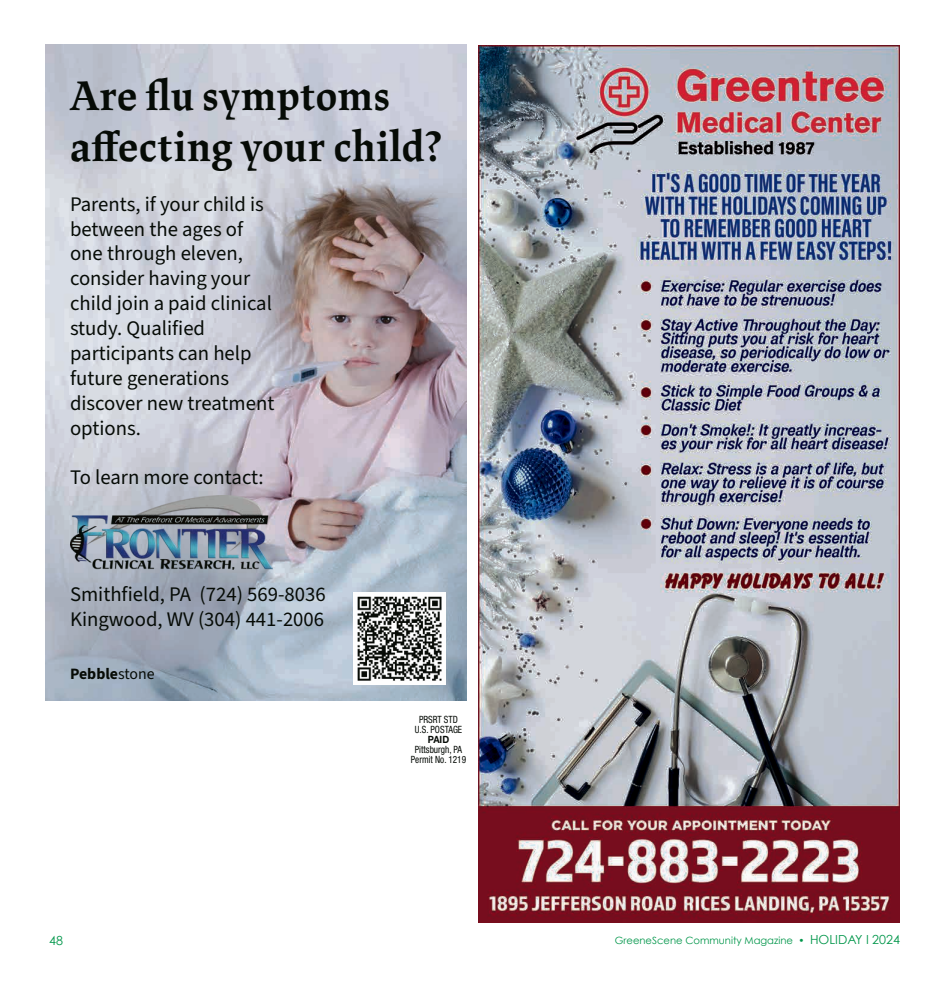
<style>
.page{position:relative;width:945px;height:990px;background:#fff}
.page>*{position:absolute;margin:0;border:0;box-sizing:border-box;transform-origin:0 0}
.t1{font:700 42.5px/51px "Lapture Display";color:#060b06}
.t2{font:20.75px/24.9px "Source Sans 3";color:#060b06}
.t3{font:700 15.88px "Source Sans 3";color:#060b06}
.t4{font:12.5px "Century Gothic";color:#00964a}
.t5{font:condensed 10px/10px "Helvetica Neue";color:#060b06;text-align:center;scale:.92 1}
.t6{font:10px "Century Gothic";color:#00964a}
.t7{font:700 10px "Helvetica Neue";color:#060b06;scale:.92 1}
.s1{font-weight:400}
.s2{font-size:12.5px}
</style>
<div class="page">
<img style="left:45px;top:45px;width:422px;height:656px">
<img style="left:70px;top:496px;width:203px;height:73px">
<img style="left:353px;top:593px;width:92px;height:91px">
<img style="left:478px;top:45px;width:422px;height:877px">
<h1 class="t1" style="left:70px;top:71px;width:373px">Are flu symptoms affecting your child?</h1>
<p class="t2" style="left:70px;top:191px;width:206px">Parents, if your child is between the ages of one through eleven, consider having your child join a paid clinical study. Qualified participants can help future generations discover new treatment options.</p>
<p class="t2" style="left:70px;top:465px;width:195px">To learn more contact:</p>
<p class="t2" style="left:70px;top:582px;width:257px">Smithfield, PA (724) 569-8036<br>Kingwood, WV (304) 441-2006</p>
<p class="t3" style="left:70px;top:663px;width:86px">Pebble<span class="s1">stone</span></p>
<p class="t5" style="left:415px;top:714px;width:53px">PRSRT STD<br>U.S. POSTAGE</p>
<p class="t7" style="left:428px;top:733px;width:25px">PAID</p>
<p class="t5" style="left:411px;top:744px;width:61px">Pittsburgh, PA<br>Permit No. 1219</p>
<p class="t4" style="left:49px;top:932px;width:15px">48</p>
<p class="t6" style="left:615px;top:934px;width:287px">GreeneScene Community Magazine • <span class="s2">HOLIDAY I 2024</span></p>
</div>
